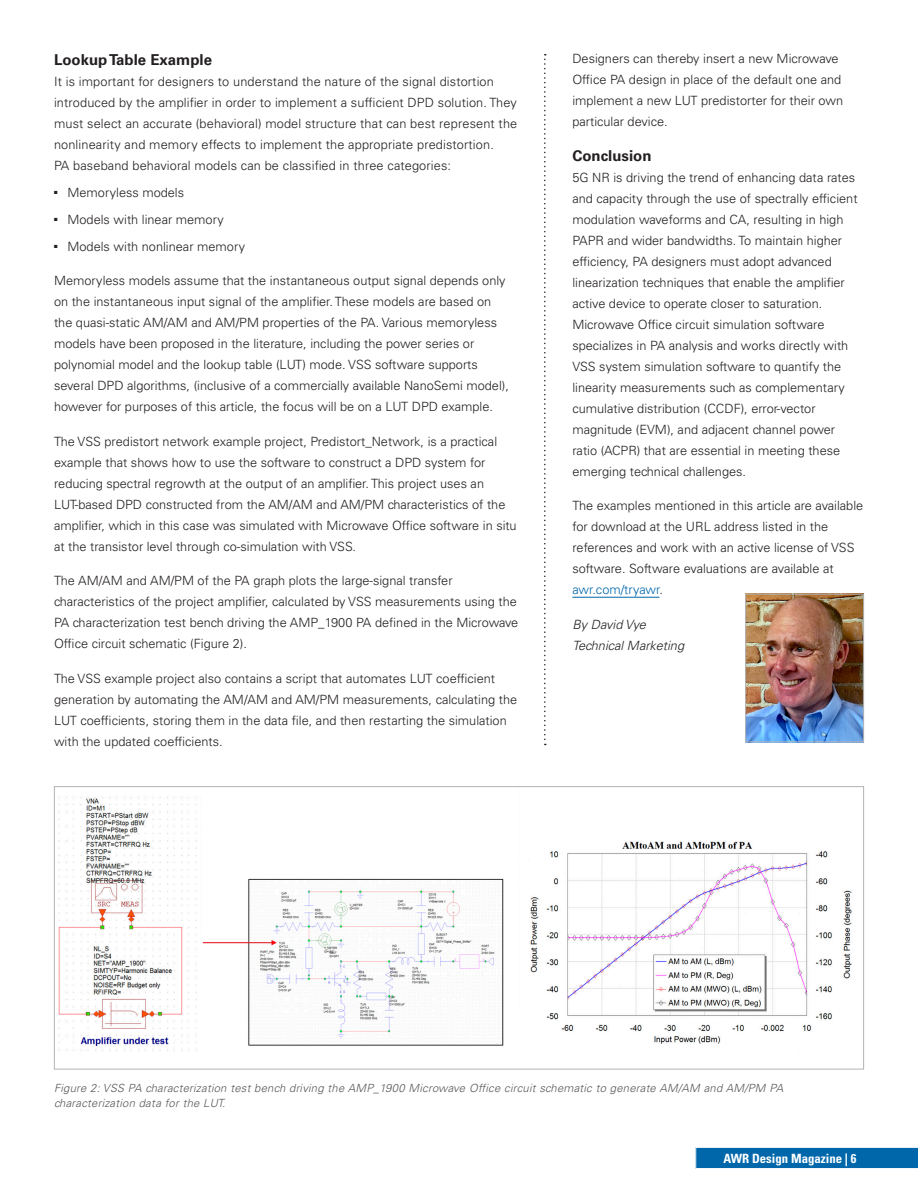
<style>
.page{position:relative;width:918px;height:1188px;background:#fff}
.page>*{position:absolute;margin:0;border:0;box-sizing:border-box;transform-origin:0 0}
.Body{font:700 15px "Univers LT Std";color:#231f20}
.Body-2{font:300 12.75px/21px "Univers LT Std";color:#231f20}
.Body-3{font:italic 300 12.75px/21px "Univers LT Std";color:#231f20}
.t1{font:700 condensed 12.75px "Univers LT Std";color:#fff}
.t2{font:italic 300 11.25px/15px "Univers LT Std";letter-spacing:.02em;color:#57585a}
.s1{color:#0067aa}
</style>
<div class="page">
<svg style="left:544px;top:54px;width:2px;height:691px"></svg>
<hr style="left:572px;top:597px;width:87px;height:1px;background:#0067aa">
<img style="left:58px;top:797px;width:794px;height:254px">
<img style="left:747px;top:596px;width:115px;height:144px">
<div style="left:745px;top:594px;width:119px;height:148px;border:1px solid #b2b3b7"></div>
<svg style="left:695px;top:1147px;width:223px;height:22px;background:#1674b1"></svg>
<p class="Body" style="left:54px;top:51px;width:160px">Lookup Table Example</p>
<p class="Body-2" style="left:54px;top:71px;width:465px">It is important for designers to understand the nature of the signal distortion introduced by the amplifier in order to implement a sufficient DPD solution. They must select an accurate (behavioral) model structure that can best represent the nonlinearity and memory effects to implement the appropriate predistortion.<br>PA baseband behavioral models can be classified in three categories:</p>
<p class="Body-2" style="left:54px;top:182px;width:132px">■ Memoryless models</p>
<p class="Body-2" style="left:54px;top:209px;width:171px">■ Models with linear memory</p>
<p class="Body-2" style="left:54px;top:236px;width:193px">■ Models with nonlinear memory</p>
<p class="Body-2" style="left:54px;top:270px;width:456px">Memoryless models assume that the instantaneous output signal depends only on the instantaneous input signal of the amplifier. These models are based on the quasi-static AM/AM and AM/PM properties of the PA. Various memoryless models have been proposed in the literature, including the power series or polynomial model and the lookup table (LUT) mode. VSS software supports several DPD algorithms, (inclusive of a commercially available NanoSemi model), however for purposes of this article, the focus will be on a LUT DPD example.</p>
<p class="Body-2" style="left:54px;top:431px;width:464px">The VSS predistort network example project, Predistort_Network, is a practical example that shows how to use the software to construct a DPD system for reducing spectral regrowth at the output of an amplifier. This project uses an LUT-based DPD constructed from the AM/AM and AM/PM characteristics of the amplifier, which in this case was simulated with Microwave Office software in situ at the transistor level through co-simulation with VSS.</p>
<p class="Body-2" style="left:54px;top:570px;width:466px">The AM/AM and AM/PM of the PA graph plots the large-signal transfer characteristics of the project amplifier, calculated by VSS measurements using the PA characterization test bench driving the AMP_1900 PA defined in the Microwave Office circuit schematic (Figure 2).</p>
<p class="Body-2" style="left:54px;top:668px;width:465px">The VSS example project also contains a script that automates LUT coefficient generation by automating the AM/AM and AM/PM measurements, calculating the LUT coefficients, storing them in the data file, and then restarting the simulation with the updated coefficients.</p>
<p class="Body-2" style="left:572px;top:48px;width:272px">Designers can thereby insert a new Microwave Office PA design in place of the default one and implement a new LUT predistorter for their own particular device.</p>
<p class="Body" style="left:572px;top:147px;width:81px">Conclusion</p>
<p class="Body-2" style="left:572px;top:167px;width:287px">5G NR is driving the trend of enhancing data rates and capacity through the use of spectrally efficient modulation waveforms and CA, resulting in high PAPR and wider bandwidths. To maintain higher efficiency, PA designers must adopt advanced linearization techniques that enable the amplifier active device to operate closer to saturation.<br>Microwave Office circuit simulation software specializes in PA analysis and works directly with VSS system simulation software to quantify the linearity measurements such as complementary cumulative distribution (CCDF), error-vector magnitude (EVM), and adjacent channel power ratio (ACPR) that are essential in meeting these emerging technical challenges.</p>
<p class="Body-2" style="left:572px;top:495px;width:292px">The examples mentioned in this article are available for download at the URL address listed in the references and work with an active license of VSS software. Software evaluations are available at <span class="s1">awr.com/tryawr</span>.</p>
<p class="Body-3" style="left:572px;top:614px;width:113px">By David Vye<br>Technical Marketing</p>
<p class="t2" style="left:54px;top:1080px;width:731px">Figure 2: VSS PA characterization test bench driving the AMP_1900 Microwave Office circuit schematic to generate AM/AM and AM/PM PA characterization data for the LUT.</p>
<p class="t1" style="left:724px;top:1150px;width:135px">AWR Design Magazine | 6</p>
</div>
